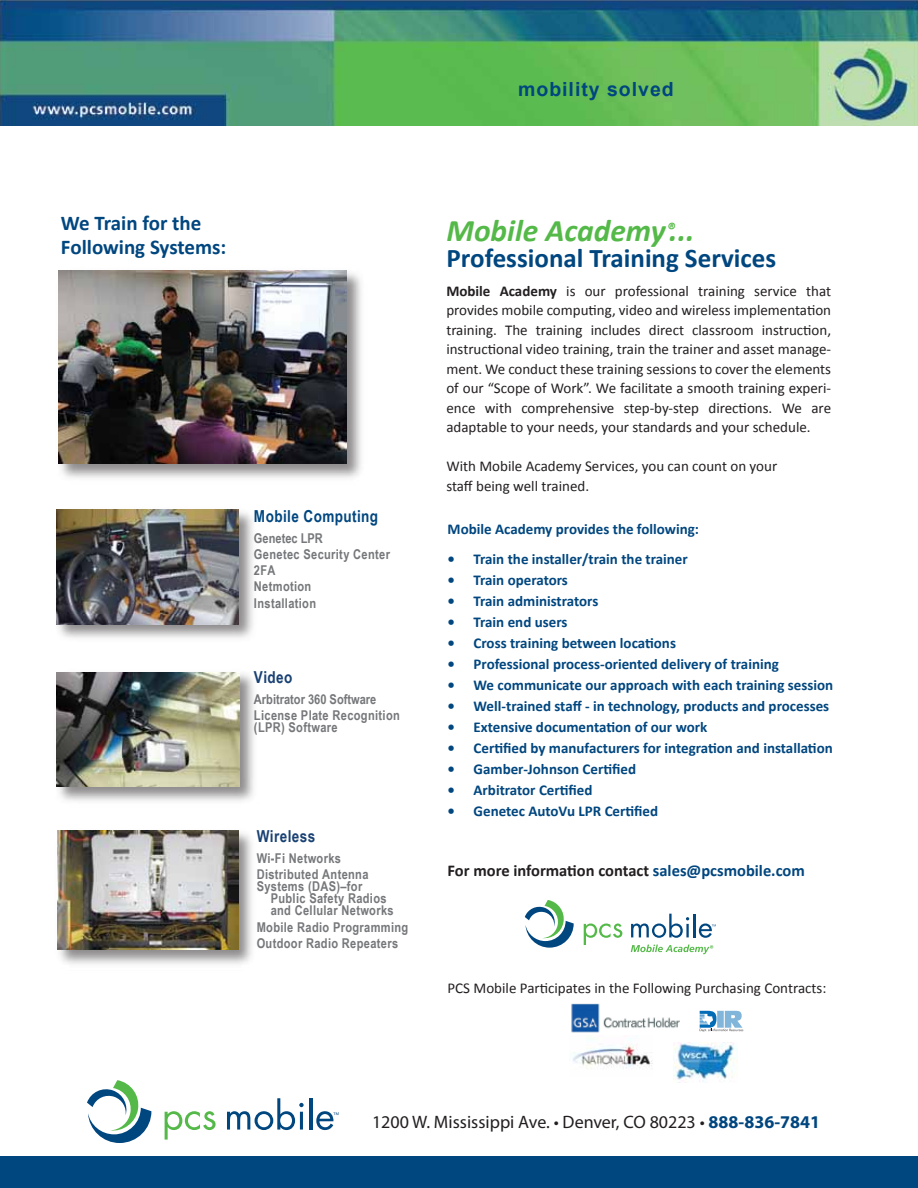
<style>
.page{position:relative;width:918px;height:1188px;background:#fff}
.page>*{position:absolute;margin:0;border:0;box-sizing:border-box;transform-origin:0 0}
.t1{font:italic 700 31.5px "Calibri";color:#54b948}
.t2{font:700 27px "Calibri";color:#00467f}
.t3{font:700 21px/24px "Calibri";color:#00467f}
.t4{font:700 19.5px "Arial";letter-spacing:.05em;color:#00467f}
.t5{font:18px "Myriad Pro";color:#231f20}
.t6{font:700 16.5px "Calibri";color:#231f20}
.t7{font:700 16.5px "Arial Narrow";letter-spacing:.025em;color:#00467f}
.t8{font:700 16.5px "Arial Narrow";letter-spacing:.025em;color:#194173}
.t9{font:italic 700 16.5px "Calibri";color:#54b948}
.t10{font:15px/19.5px "Calibri";color:#231f20;text-align:justify}
.t11{font:700 15px "Calibri";color:#00467f}
.t12{font:700 13.5px/16.2px "Arial Narrow";letter-spacing:.025em;color:#75777a}
.s1{font-weight:700}
.s2{color:#00467f}
.s3{font-weight:700;color:#00467f}
</style>
<div class="page">
<img style="left:0;top:0;width:918px;height:125px">
<div style="left:0;top:1156px;width:918px;height:32px;background:#00467f"></div>
<svg style="left:165px;top:1111px;width:51px;height:29px"></svg>
<svg style="left:227px;top:1098px;width:77px;height:32px"></svg>
<hr style="left:309px;top:1098px;width:3px;height:32px;background:#00467f">
<svg style="left:87px;top:1080px;width:64px;height:63px"></svg>
<svg style="left:316px;top:1111px;width:23px;height:19px"></svg>
<img style="left:57px;top:830px;width:195px;height:134px">
<img style="left:58px;top:831px;width:180px;height:119px">
<img style="left:674px;top:1042px;width:64px;height:41px">
<img style="left:571px;top:1003px;width:109px;height:30px">
<img style="left:572px;top:1035px;width:81px;height:34px">
<svg style="left:700px;top:1011px;width:43px;height:21px"></svg>
<svg style="left:584px;top:924px;width:38px;height:21px"></svg>
<svg style="left:631px;top:914px;width:58px;height:24px"></svg>
<hr style="left:693px;top:914px;width:3px;height:23px;background:#00467f">
<svg style="left:525px;top:900px;width:49px;height:48px"></svg>
<svg style="left:699px;top:924px;width:17px;height:14px"></svg>
<svg style="left:631px;top:945px;width:82px;height:9px"></svg>
<img style="left:58px;top:270px;width:303px;height:208px">
<img style="left:59px;top:271px;width:288px;height:193px">
<img style="left:59px;top:672px;width:195px;height:129px">
<img style="left:56px;top:672px;width:183px;height:115px">
<img style="left:56px;top:509px;width:197px;height:129px">
<img style="left:56px;top:510px;width:183px;height:114px">
<h3 class="t4" style="left:518px;top:76px;width:157px">mobility solved</h3>
<h3 class="t3" style="left:61px;top:211px;width:167px">We Train for the<br>Following Systems:</h3>
<p class="t7" style="left:254px;top:504px;width:126px">Mobile Computing</p>
<p class="t12" style="left:254px;top:529px;width:138px">Genetec LPR<br>Genetec Security Center<br>2FA<br>Netmotion<br>Installation</p>
<p class="t8" style="left:254px;top:665px;width:40px">Video</p>
<p class="t12" style="left:254px;top:691px;width:147px">Arbitrator 360 Software<br>License Plate Recognition</p>
<p class="t12" style="left:254px;top:719px;width:85px">(LPR) Software</p>
<p class="t8" style="left:257px;top:824px;width:60px">Wireless</p>
<p class="t12" style="left:257px;top:850px;width:113px">Wi-Fi Networks<br>Distributed Antenna</p>
<p class="t12" style="left:271px;top:880px;width:125px;line-height:12px;text-indent:-14px">Systems (DAS)–for<br>Public Safety Radios and Cellular Networks</p>
<p class="t12" style="left:257px;top:918px;width:153px">Mobile Radio Programming<br>Outdoor Radio Repeaters</p>
<h1 class="t1" style="left:447px;top:211px;width:249px">Mobile Academy ...</h1>
<h2 class="t2" style="left:447px;top:240px;width:331px">Professional Training Services</h2>
<p class="t9" style="left:667px;top:218px;width:10px">®</p>
<p class="t10" style="left:446px;top:281px;width:386px"><span class="s1">Mobile Academy</span> is our professional training service that provides mobile computing, video and wireless implementation training. The training includes direct classroom instruction, instructional video training, train the trainer and asset manage&shy;ment. We conduct these training sessions to cover the elements of our “Scope of Work”. We facilitate a smooth training experi&shy;ence with comprehensive step-by-step directions. We are adaptable to your needs, your standards and your schedule.</p>
<p class="t10" style="left:446px;top:457px;width:332px">With Mobile Academy Services, you can count on your staff being well trained.</p>
<p class="t11" style="left:448px;top:519px;width:253px">Mobile Academy provides the following:</p>
<p class="t11" style="left:448px;top:549px;width:242px">• Train the installer/train the trainer</p>
<p class="t11" style="left:448px;top:570px;width:122px">• Train operators</p>
<p class="t11" style="left:448px;top:591px;width:152px">• Train administrators</p>
<p class="t11" style="left:448px;top:612px;width:121px">• Train end users</p>
<p class="t11" style="left:448px;top:633px;width:230px">• Cross training between locations</p>
<p class="t11" style="left:448px;top:654px;width:333px">• Professional process-oriented delivery of training</p>
<p class="t11" style="left:448px;top:675px;width:387px">• We communicate our approach with each training session</p>
<p class="t11" style="left:448px;top:696px;width:383px">• Well-trained staff - in technology, products and processes</p>
<p class="t11" style="left:448px;top:717px;width:261px">• Extensive documentation of our work</p>
<p class="t11" style="left:448px;top:738px;width:387px">• Certified by manufacturers for integration and installation</p>
<p class="t11" style="left:448px;top:759px;width:190px">• Gamber-Johnson Certified</p>
<p class="t11" style="left:448px;top:780px;width:146px">• Arbitrator Certified</p>
<p class="t11" style="left:448px;top:801px;width:212px">• Genetec AutoVu LPR Certified</p>
<p class="t6" style="left:448px;top:860px;width:359px">For more information contact <span class="s2">sales@pcsmobile.com</span></p>
<p class="t10" style="left:448px;top:978px;width:380px">PCS Mobile Participates in the Following Purchasing Contracts:</p>
<p class="t5" style="left:372px;top:1112px;width:450px">1200 W. Mississippi Ave. • Denver, CO 80223 • <span class="s3">888-836-7841</span></p>
</div>
